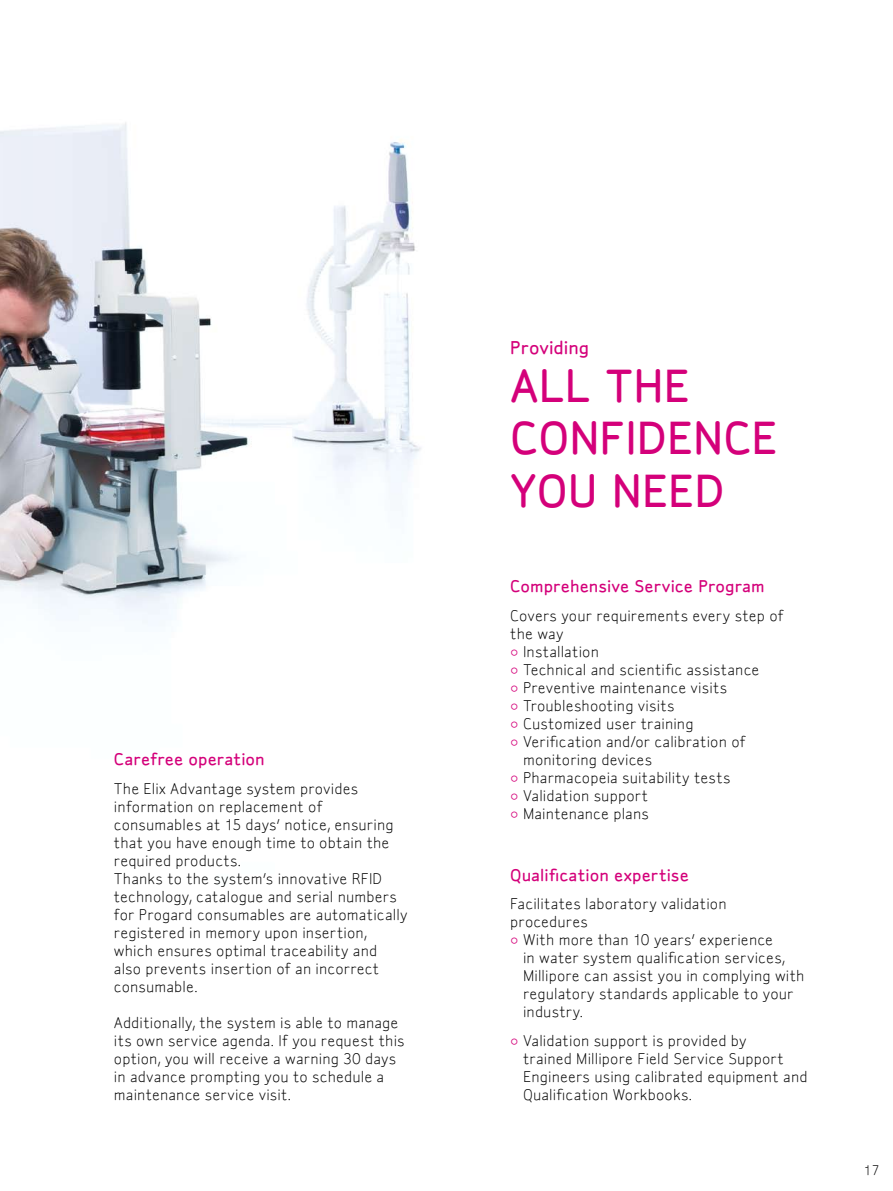
<style>
.page{position:relative;width:893px;height:1191px;background:#fff}
.page>*{position:absolute;margin:0;border:0;box-sizing:border-box;transform-origin:0 0}
.t1{font:500 45px/52.5px "Millipore Sylvia XO";color:#d4007a}
.t2{font:500 18px "Millipore Sylvia XO";color:#d4007a}
.t3{font:500 16.5px "Millipore Sylvia XO";letter-spacing:.005em;color:#d4007a}
.t4{font:15px/18px "Millipore Sylvia XO";letter-spacing:.01em;color:#000}
.t5{font:13.5px "Millipore Sylvia XO";color:#000}
.s1{color:#d4007a}
</style>
<div class="page">
<img style="left:0;top:122px;width:421px;height:504px">
<p class="t3" style="left:114px;top:749px;width:152px">Carefree operation</p>
<p class="t4" style="left:114px;top:779px;width:295px">The Elix Advantage system provides information on replacement of consumables at 15 days’ notice, ensuring that you have enough time to obtain the required products.<br>Thanks to the system’s innovative RFID technology, catalogue and serial numbers for Progard consumables are automatically registered in memory upon insertion, which ensures optimal traceability and also prevents insertion of an incorrect consumable.</p>
<p class="t4" style="left:114px;top:1013px;width:292px">Additionally, the system is able to manage its own service agenda. If you request this option, you will receive a warning 30 days in advance prompting you to schedule a maintenance service visit.</p>
<p class="t2" style="left:510px;top:337px;width:81px">Providing</p>
<h1 class="t1" style="left:510px;top:360px;width:269px">ALL THE<br>CONFIDENCE<br>YOU NEED</h1>
<p class="t3" style="left:510px;top:576px;width:256px">Comprehensive Service Program</p>
<p class="t4" style="left:510px;top:606px;width:275px">Covers your requirements every step of the way</p>
<p class="t4" style="left:510px;top:642px;width:90px"><span class="s1">•</span> Installation</p>
<p class="t4" style="left:510px;top:660px;width:251px"><span class="s1">•</span> Technical and scientific assistance</p>
<p class="t4" style="left:510px;top:678px;width:219px"><span class="s1">•</span> Preventive maintenance visits</p>
<p class="t4" style="left:510px;top:696px;width:166px"><span class="s1">•</span> Troubleshooting visits</p>
<p class="t4" style="left:510px;top:714px;width:185px"><span class="s1">•</span> Customized user training</p>
<p class="t4" style="left:523px;top:732px;width:224px;text-indent:-13px"><span class="s1">•</span> Verification and/or calibration of monitoring devices</p>
<p class="t4" style="left:510px;top:768px;width:222px"><span class="s1">•</span> Pharmacopeia suitability tests</p>
<p class="t4" style="left:510px;top:786px;width:139px"><span class="s1">•</span> Validation support</p>
<p class="t4" style="left:510px;top:804px;width:140px"><span class="s1">•</span> Maintenance plans</p>
<p class="t3" style="left:510px;top:865px;width:180px">Qualification expertise</p>
<p class="t4" style="left:510px;top:895px;width:218px">Facilitates laboratory validation procedures</p>
<p class="t4" style="left:523px;top:931px;width:283px;text-indent:-13px"><span class="s1">•</span> With more than 10 years’ experience<br>in water system qualification services, Millipore can assist you in complying with regulatory standards applicable to your industry.</p>
<p class="t4" style="left:523px;top:1031px;width:286px;text-indent:-13px"><span class="s1">•</span> Validation support is provided by<br>trained Millipore Field Service Support Engineers using calibrated equipment and Qualification Workbooks.</p>
<p class="t5" style="left:864px;top:1162px;width:17px">17</p>
</div>
